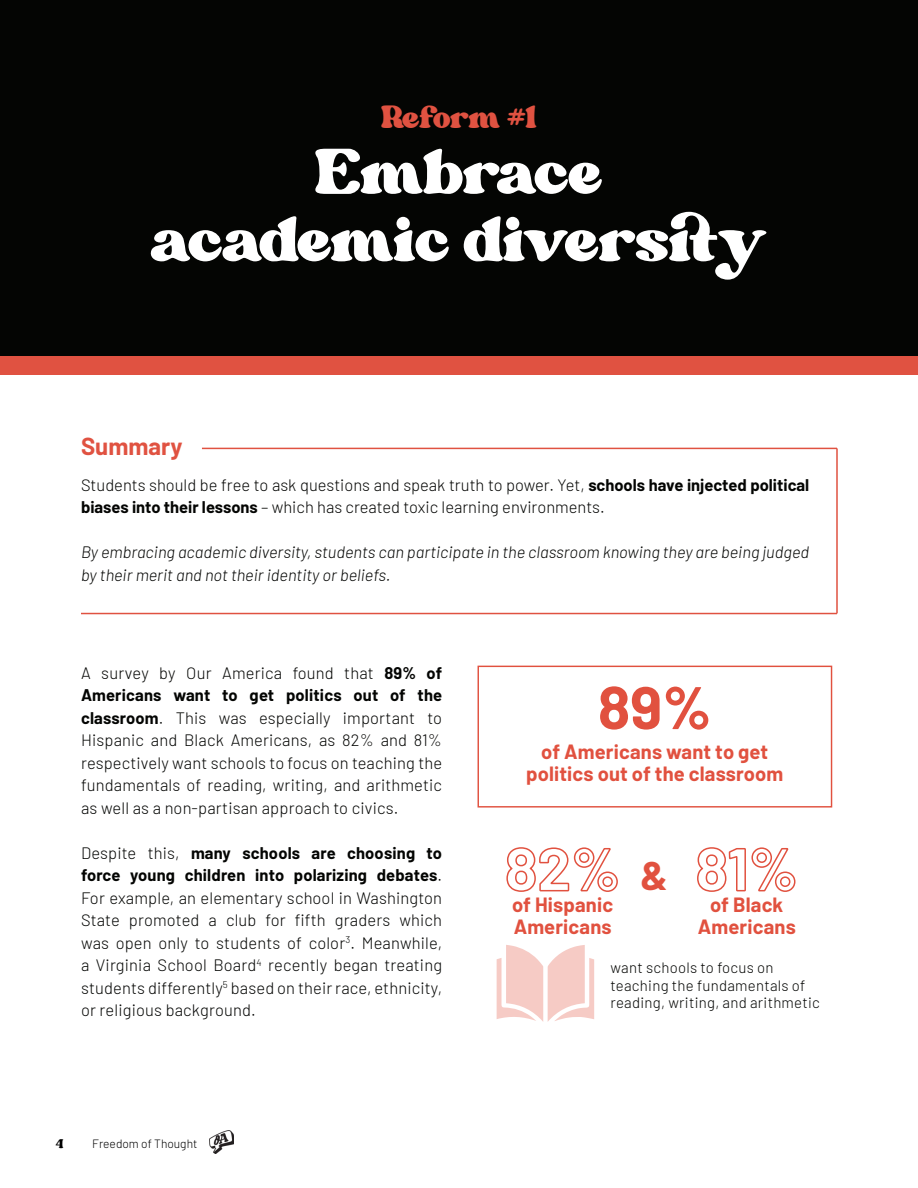
<style>
.page{position:relative;width:918px;height:1188px;background:#fff}
.page>*{position:absolute;margin:0;border:0;box-sizing:border-box;transform-origin:0 0}
.t1{font:90px/67.5px "Margin";color:#fff;text-align:center}
.t2{font:700 60px "Barlow";color:#e1513f}
.t3{font:45px "Margin";color:#e05241}
.t4{font:700 39px "Barlow";color:#e1513f}
.t5{font:700 24px "Barlow";color:#e05241}
.t6{font:700 20.1px/22px "Barlow";letter-spacing:.01em;color:#e1513f;text-align:center}
.t7{font:18px "Margin";color:#000}
.t8{font:300 16.5px/22.5px "Barlow";color:#040503;text-align:justify}
.t9{font:italic 300 16.5px/22.5px "Barlow";color:#040503}
.t10{font:300 15px/18px "Barlow";letter-spacing:.02em;color:#040503}
.t11{font:300 12px "Barlow";color:#000}
.s1{font-weight:700}
</style>
<div class="page">
<img style="left:209px;top:1130px;width:25px;height:24px">
<div style="left:0;top:304px;width:918px;height:71px;background:#e05241"></div>
<div style="left:0;top:0;width:918px;height:355px;background:#040503"></div>
<hr style="left:81px;top:613px;width:756px;height:1px;background:#e05241">
<hr style="left:202px;top:448px;width:635px;height:1px;background:#e05241">
<hr style="left:836px;top:448px;width:2px;height:165px;background:#e05241">
<div style="left:478px;top:666px;width:354px;height:142px;border:1px solid #e1513f"></div>
<svg style="left:506px;top:847px;width:112px;height:45px"></svg>
<svg style="left:697px;top:847px;width:99px;height:45px"></svg>
<svg style="left:497px;top:945px;width:97px;height:77px"></svg>
<p class="t3" style="left:381px;top:96px;width:157px">Reform #1</p>
<p class="t1" style="left:151px;top:139px;width:618px">Embrace<br>academic diversity</p>
<p class="t5" style="left:81px;top:428px;width:103px">Summary</p>
<p class="t8" style="left:81px;top:472px;width:730px">Students should be free to ask questions and speak truth to power. Yet, <span class="s1">schools have injected political biases into their lessons</span> – which has created toxic learning environments.</p>
<p class="t9" style="left:81px;top:540px;width:730px">By embracing academic diversity, students can participate in the classroom knowing they are being judged by their merit and not their identity or beliefs.</p>
<p class="t8" style="left:81px;top:660px;width:363px">A survey by Our America found that <span class="s1">89% of Americans want to get politics out of the classroom</span>. This was especially important to Hispanic and Black Americans, as 82% and 81% respectively want schools to focus on teaching the fundamentals of reading, writing, and arithmetic as well as a non-partisan approach to civics.</p>
<p class="t8" style="left:81px;top:840px;width:363px">Despite this, <span class="s1">many schools are choosing to force young children into polarizing debates</span>.<br>For example, an elementary school in Washington State promoted a club for fifth graders which was open only to students of color<sup>3</sup>. Meanwhile, a Virginia School Board<sup>4</sup> recently began treating students differently<sup>5</sup> based on their race, ethnicity, or religious background.</p>
<p class="t7" style="left:56px;top:1135px;width:9px">4</p>
<p class="t11" style="left:92px;top:1135px;width:107px">Freedom of Thought</p>
<p class="t2" style="left:598px;top:663px;width:115px">89%</p>
<p class="t6" style="left:526px;top:739px;width:259px">of Americans want to get politics out of the classroom</p>
<p class="t4" style="left:641px;top:847px;width:29px">&amp;</p>
<p class="t6" style="left:512px;top:892px;width:103px;text-align:left">of Hispanic<br>Americans</p>
<p class="t6" style="left:698px;top:892px;width:100px">of Black<br>Americans</p>
<p class="t10" style="left:611px;top:957px;width:211px">want schools to focus on teaching the fundamentals of reading, writing, and arithmetic</p>
</div>
